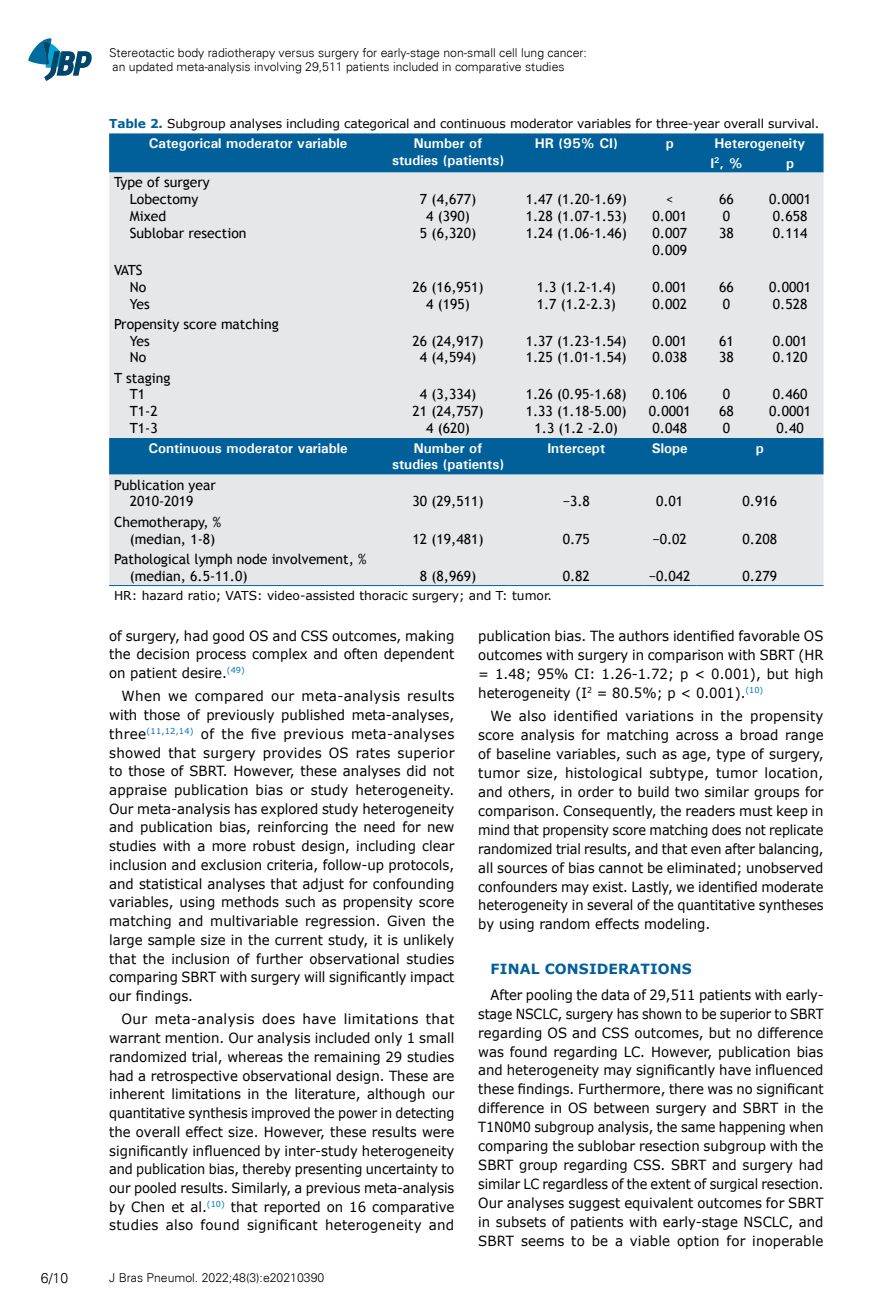
<style>
.page{position:relative;width:893px;height:1315px;background:#fff}
.page>*{position:absolute;margin:0;border:0;box-sizing:border-box;transform-origin:0 0}
.t1{font:14px/18.7px "Verdana";color:#000;text-align:justify}
.t2{font:14px/18.9px "Verdana";color:#000;text-align:justify;scale:.93 1}
.t3{font:14px/16.8px "Trebuchet MS";color:#000}
.t4{font:14px/18.9px "Verdana";color:#000;text-align:justify;scale:.96 1}
.t5{font:14px/18.9px "Verdana";color:#000;text-align:justify;scale:.95 1}
.t6{font:700 14px/16.8px "Univers";color:#fff;text-align:center}
.t7{font:700 14px "Verdana";letter-spacing:.01em;color:#01609a}
.t8{font:14px/16.8px "Trebuchet MS";letter-spacing:-.05em;color:#000}
.t9{font:300 14px "Univers";color:#000}
.t10{font:300 12.25px/14.7px "Univers";color:#000}
.t11{font:12.25px "Verdana";letter-spacing:-.01em;color:#000}
.s1{font-weight:700;color:#01609a}
</style>
<div class="page">
<svg style="left:28px;top:38px;width:64px;height:43px"></svg>
<div style="left:109px;top:133px;width:714px;height:40px;background:#01609a"></div>
<div style="left:109px;top:173px;width:714px;height:412px;background:#e6e7e8"></div>
<div style="left:109px;top:438px;width:714px;height:36px;background:#01609a"></div>
<hr style="left:109px;top:585px;width:278px;height:1px;background:#01609a">
<hr style="left:387px;top:585px;width:122px;height:1px;background:#01609a">
<hr style="left:509px;top:585px;width:134px;height:1px;background:#01609a">
<hr style="left:643px;top:585px;width:53px;height:1px;background:#01609a">
<hr style="left:696px;top:585px;width:61px;height:1px;background:#01609a">
<hr style="left:757px;top:585px;width:66px;height:1px;background:#01609a">
<p class="t10" style="left:109px;top:45px;width:479px">Stereotactic body radiotherapy versus surgery for early-stage non-small cell lung cancer: an updated meta-analysis involving 29,511 patients included in comparative studies</p>
<p class="t11" style="left:109px;top:116px;width:712px"><span class="s1">Table 2.</span> Subgroup analyses including categorical and continuous moderator variables for three-year overall survival.</p>
<p class="t6" style="left:149px;top:135px;width:200px">Categorical moderator variable</p>
<p class="t6" style="left:392px;top:135px;width:113px">Number of studies (patients)</p>
<p class="t6" style="left:535px;top:135px;width:85px">HR (95% CI)</p>
<p class="t6" style="left:666px;top:135px;width:10px">p</p>
<p class="t6" style="left:710px;top:133px;width:96px;line-height:19.6px;text-align:left">Heterogeneity<br>I<sup>2</sup>, %</p>
<p class="t6" style="left:786px;top:154px;width:10px">p</p>
<p class="t3" style="left:130px;top:174px;width:118px;text-indent:-16px">Type of surgery<br>Lobectomy<br>Mixed<br>Sublobar resection</p>
<p class="t8" style="left:130px;top:262px;width:21px;text-indent:-16px">VATS<br>No<br>Yes</p>
<p class="t3" style="left:130px;top:316px;width:150px;text-indent:-16px">Propensity score matching<br>Yes<br>No</p>
<p class="t3" style="left:130px;top:369px;width:42px;text-indent:-16px">T staging<br>T1<br>T1-2<br>T1-3</p>
<p class="t3" style="left:420px;top:191px;width:58px;text-align:center">7 (4,677)<br>4 (390)<br>5 (6,320)</p>
<p class="t3" style="left:526px;top:191px;width:103px;text-align:justify">1.47 (1.20-1.69)<br>1.28 (1.07-1.53)<br>1.24 (1.06-1.46)</p>
<p class="t3" style="left:653px;top:191px;width:36px;text-align:center">&lt;<br>0.001<br>0.007<br>0.009</p>
<p class="t3" style="left:719px;top:191px;width:16px">66<br>0<br>38</p>
<p class="t3" style="left:769px;top:191px;width:43px">0.0001<br>0.658<br>0.114</p>
<p class="t3" style="left:413px;top:278px;width:72px;text-align:center">26 (16,951)<br>4 (195)</p>
<p class="t3" style="left:537px;top:278px;width:81px">1.3 (1.2-1.4)<br>1.7 (1.2-2.3)</p>
<p class="t3" style="left:652px;top:278px;width:36px">0.001<br>0.002</p>
<p class="t3" style="left:719px;top:278px;width:16px">66<br>0</p>
<p class="t3" style="left:769px;top:278px;width:43px">0.0001<br>0.528</p>
<p class="t3" style="left:413px;top:332px;width:72px;text-align:center">26 (24,917)<br>4 (4,594)</p>
<p class="t3" style="left:526px;top:332px;width:103px">1.37 (1.23-1.54)<br>1.25 (1.01-1.54)</p>
<p class="t3" style="left:652px;top:332px;width:36px">0.001<br>0.038</p>
<p class="t3" style="left:719px;top:332px;width:16px">61<br>38</p>
<p class="t3" style="left:773px;top:332px;width:36px">0.001<br>0.120</p>
<p class="t3" style="left:413px;top:386px;width:72px;text-align:center">4 (3,334)<br>21 (24,757)<br>4 (620)</p>
<p class="t3" style="left:526px;top:386px;width:103px;text-align:center">1.26 (0.95-1.68)<br>1.33 (1.18-5.00)<br>1.3 (1.2 -2.0)</p>
<p class="t3" style="left:649px;top:386px;width:43px">0.106<br>0.0001<br>0.048</p>
<p class="t3" style="left:719px;top:386px;width:16px">0<br>68<br>0</p>
<p class="t3" style="left:769px;top:386px;width:43px;text-align:center">0.460<br>0.0001<br>0.40</p>
<p class="t6" style="left:148px;top:439px;width:201px">Continuous moderator variable</p>
<p class="t6" style="left:392px;top:439px;width:113px">Number of studies (patients)</p>
<p class="t6" style="left:547px;top:439px;width:59px">Intercept</p>
<p class="t6" style="left:652px;top:439px;width:38px">Slope</p>
<p class="t6" style="left:756px;top:439px;width:10px">p</p>
<p class="t3" style="left:114px;top:476px;width:103px;text-align:center">Publication year<br>2010-2019</p>
<p class="t3" style="left:413px;top:493px;width:72px">30 (29,511)</p>
<p class="t3" style="left:563px;top:493px;width:29px">−3.8</p>
<p class="t3" style="left:656px;top:493px;width:29px">0.01</p>
<p class="t3" style="left:743px;top:493px;width:36px">0.916</p>
<p class="t3" style="left:130px;top:513px;width:93px;text-indent:-16px">Chemotherapy, % (median, 1-8)</p>
<p class="t3" style="left:413px;top:530px;width:72px">12 (19,481)</p>
<p class="t3" style="left:563px;top:530px;width:29px">0.75</p>
<p class="t3" style="left:652px;top:530px;width:36px">−0.02</p>
<p class="t3" style="left:743px;top:530px;width:36px">0.208</p>
<p class="t3" style="left:130px;top:550px;width:238px;text-indent:-16px">Pathological lymph node involvement, % (median, 6.5-11.0)</p>
<p class="t3" style="left:420px;top:567px;width:58px">8 (8,969)</p>
<p class="t3" style="left:563px;top:567px;width:29px">0.82</p>
<p class="t3" style="left:649px;top:567px;width:43px">−0.042</p>
<p class="t3" style="left:743px;top:567px;width:36px">0.279</p>
<p class="t11" style="left:114px;top:587px;width:439px">HR: hazard ratio; VATS: video-assisted thoracic surgery; and T: tumor.</p>
<p class="t5" style="left:109px;top:627px;width:365px;line-height:18.4px">of surgery, had good OS and CSS outcomes, making the decision process complex and often dependent on patient desire.<sup>(49)</sup></p>
<p class="t1" style="left:109px;top:687px;width:347px;text-indent:12px">When we compared our meta-analysis results with those of previously published meta-analyses, three<sup>(11,12,14)</sup> of the five previous meta-analyses showed that surgery provides OS rates superior to those of SBRT. However, these analyses did not appraise publication bias or study heterogeneity.<br>Our meta-analysis has explored study heterogeneity and publication bias, reinforcing the need for new studies with a more robust design, including clear inclusion and exclusion criteria, follow-up protocols, and statistical analyses that adjust for confounding variables, using methods such as propensity score matching and multivariable regression. Given the large sample size in the current study, it is unlikely that the inclusion of further observational studies comparing SBRT with surgery will significantly impact our findings.</p>
<p class="t1" style="left:109px;top:1010px;width:347px;text-indent:12px">Our meta-analysis does have limitations that warrant mention. Our analysis included only 1 small randomized trial, whereas the remaining 29 studies had a retrospective observational design. These are inherent limitations in the literature, although our quantitative synthesis improved the power in detecting the overall effect size. However, these results were significantly influenced by inter-study heterogeneity and publication bias, thereby presenting uncertainty to our pooled results. Similarly, a previous meta-analysis by Chen et al.<sup>(10)</sup> that reported on 16 comparative studies also found significant heterogeneity and</p>
<p class="t9" style="left:41px;top:1269px;width:29px">6/10</p>
<p class="t10" style="left:109px;top:1270px;width:217px">J Bras Pneumol. 2022;48(3):e20210390</p>
<p class="t5" style="left:478px;top:626px;width:365px">publication bias. The authors identified favorable OS outcomes with surgery in comparison with SBRT (HR = 1.48; 95% CI: 1.26-1.72; p &lt; 0.001), but high heterogeneity (I<sup>2</sup> = 80.5%; p &lt; 0.001).<sup>(10)</sup></p>
<p class="t4" style="left:478px;top:707px;width:361px;text-indent:12px">We also identified variations in the propensity score analysis for matching across a broad range of baseline variables, such as age, type of surgery, tumor size, histological subtype, tumor location, and others, in order to build two similar groups for comparison. Consequently, the readers must keep in mind that propensity score matching does not replicate randomized trial results, and that even after balancing, all sources of bias cannot be eliminated; unobserved confounders may exist. Lastly, we identified moderate heterogeneity in several of the quantitative syntheses by using random effects modeling.</p>
<p class="t7" style="left:491px;top:959px;width:203px">FINAL CONSIDERATIONS</p>
<p class="t2" style="left:478px;top:985px;width:373px;text-indent:12px">After pooling the data of 29,511 patients with early&shy;stage NSCLC, surgery has shown to be superior to SBRT regarding OS and CSS outcomes, but no difference was found regarding LC. However, publication bias and heterogeneity may significantly have influenced these findings. Furthermore, there was no significant difference in OS between surgery and SBRT in the T1N0M0 subgroup analysis, the same happening when comparing the sublobar resection subgroup with the SBRT group regarding CSS. SBRT and surgery had similar LC regardless of the extent of surgical resection.<br>Our analyses suggest equivalent outcomes for SBRT in subsets of patients with early-stage NSCLC, and SBRT seems to be a viable option for inoperable</p>
</div>
